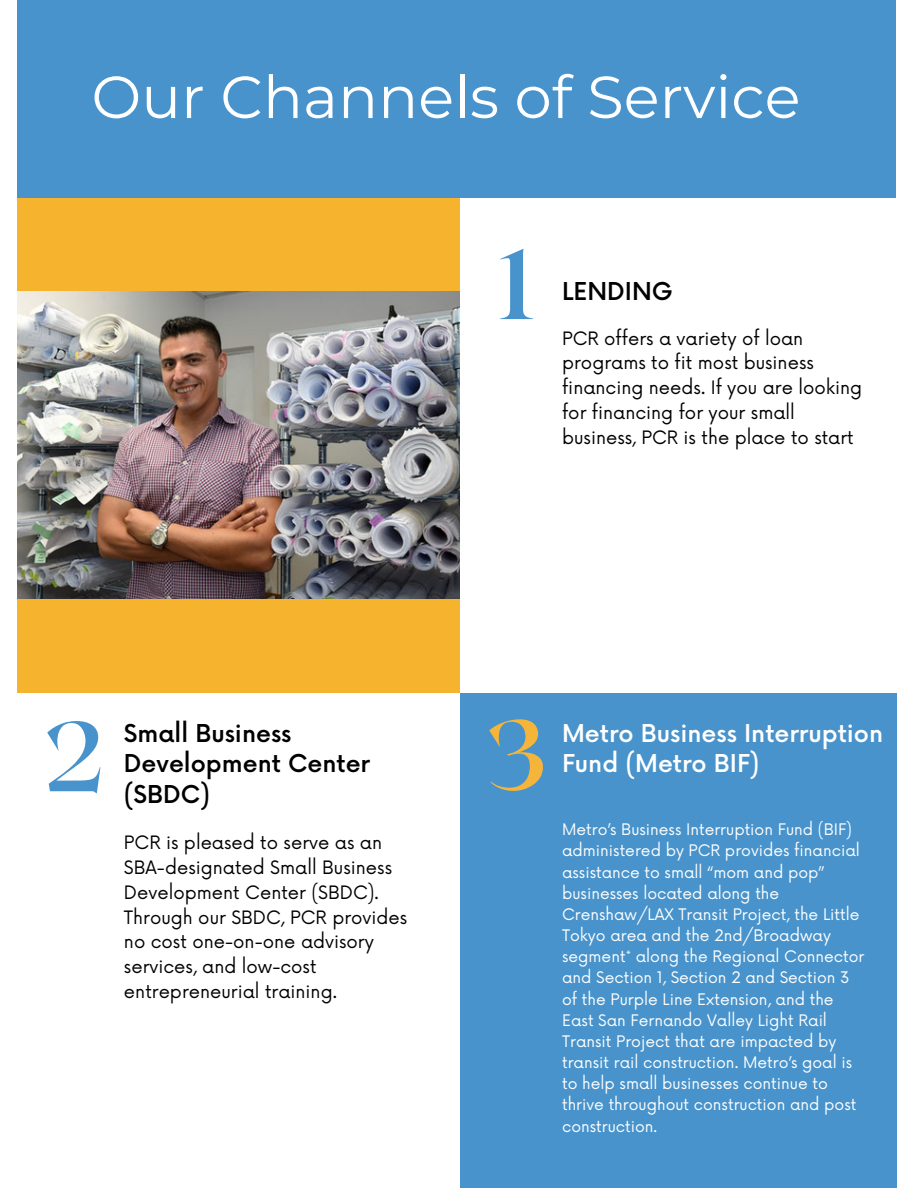
<style>
.page{position:relative;width:918px;height:1188px;background:#fff}
.page>*{position:absolute;margin:0;border:0;box-sizing:border-box;transform-origin:0 0}
.t1{font:700 98.25px "Roxborough CF";color:#4893cb}
.t2{font:700 98.25px "Roxborough CF";color:#f4b53a}
.t3{font:59.25px "Montserrat";color:#fff}
.t4{font:500 24px/30.3px "Now";color:#000}
.t5{font:500 24px/30.3px "Now";color:#fff}
.t6{font:18px/24.8px "Now";color:#000}
.t7{font:15.45px/21.1px "Now";color:#fff}
</style>
<div class="page">
<div style="left:421px;top:693px;width:476px;height:495px;background:#4893cb"></div>
<div style="left:17px;top:163px;width:443px;height:530px;background:#f6b32d"></div>
<div style="left:17px;top:0;width:879px;height:197px;background:#4893cb"></div>
<div style="left:17px;top:693px;width:443px;height:495px;background:#fff"></div>
<img style="left:17px;top:292px;width:442px;height:307px">
<p class="t3" style="left:91px;top:61px;width:711px">Our Channels of Service</p>
<p class="t1" style="left:500px;top:221px;width:35px">1</p>
<p class="t4" style="left:562px;top:278px;width:112px">LENDING</p>
<h3 class="t6" style="left:562px;top:327px;width:302px">PCR offers a variety of loan programs to fit most business financing needs. If you are looking for financing for your small business, PCR is the place to start</h3>
<h4 class="t2" style="left:486px;top:691px;width:63px">3</h4>
<h4 class="t1" style="left:43px;top:693px;width:64px">2</h4>
<p class="t5" style="left:562px;top:720px;width:323px">Metro Business Interruption<br>Fund (Metro BIF)</p>
<h3 class="t7" style="left:562px;top:820px;width:304px">Metro’s Business Interruption Fund (BIF) administered by PCR provides financial assistance to small “mom and pop” businesses located along the Crenshaw/LAX Transit Project, the Little Tokyo area and the 2nd/Broadway segment* along the Regional Connector and Section 1, Section 2 and Section 3 of the Purple Line Extension, and the East San Fernando Valley Light Rail Transit Project that are impacted by transit rail construction. Metro’s goal is to help small businesses continue to thrive throughout construction and post construction.</h3>
<p class="t4" style="left:124px;top:720px;width:248px">Small Business<br>Development Center (SBDC)</p>
<h2 class="t6" style="left:124px;top:831px;width:285px">PCR is pleased to serve as an<br>SBA-designated Small Business<br>Development Center (SBDC).<br>Through our SBDC, PCR provides no cost one-on-one advisory services, and low-cost entrepreneurial training.</h2>
</div>
